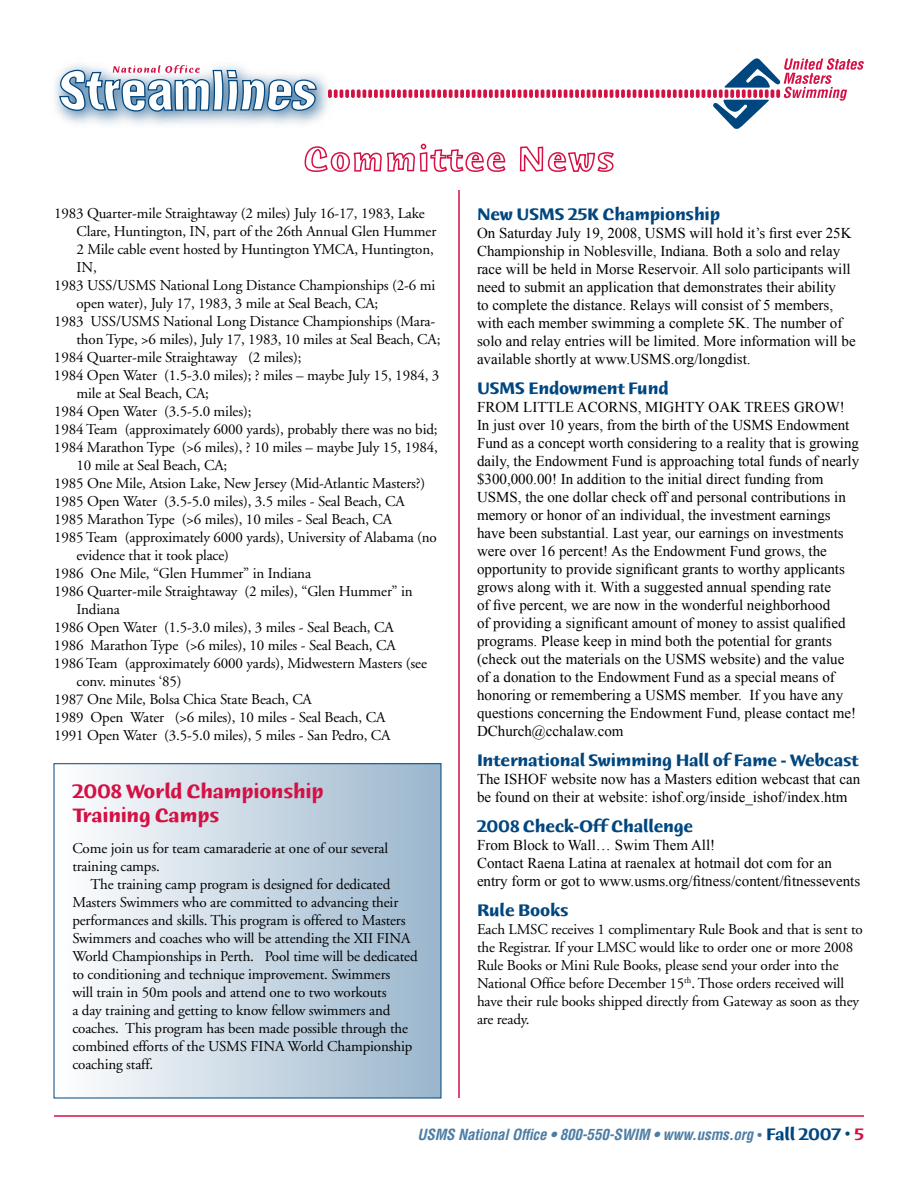
<style>
.page{position:relative;width:918px;height:1188px;background:#fff}
.page>*{position:absolute;margin:0;border:0;box-sizing:border-box;transform-origin:0 0}
.t1{font:700 21px/24px "Humana Sans ITC";letter-spacing:-.01em;color:#d31145}
.t2{font:700 18px "Humana Sans ITC";letter-spacing:-.01em;color:#00467f}
.t3{font:15px/18px "Adobe Garamond";letter-spacing:-.01em;color:#000}
.t4{font:15px/18px "Times New Roman";color:#000}
.t5{font:italic 700 condensed 15px "Helvetica";letter-spacing:-.01em;color:#4d7da5}
.s1{font-family:"Adobe Garamond";font-weight:400;font-style:normal;font-stretch:normal}
.s2{font-family:"Humana Sans ITC";font-style:normal;font-stretch:normal;font-size:18px;color:#00467f}
</style>
<div class="page">
<svg style="left:340px;top:58px;width:524px;height:71px"></svg>
<img style="left:55px;top:76px;width:285px;height:44px">
<svg style="left:58px;top:64px;width:259px;height:61px"></svg>
<hr style="left:54px;top:1115px;width:810px;height:2px;background:#d31145">
<hr style="left:458px;top:144px;width:2px;height:954px;background:#d31145">
<div style="left:54px;top:144px;width:810px;height:46px;background:#fff"></div>
<svg style="left:304px;top:143px;width:202px;height:29px"></svg>
<svg style="left:519px;top:146px;width:95px;height:26px"></svg>
<div style="left:54px;top:764px;width:387px;height:334px;background:linear-gradient(to right,#fff,#9ab6cc)"></div>
<p class="t3" style="left:54px;top:205px;width:372px">1983 Quarter-mile Straightaway (2 miles) July 16-17, 1983, Lake</p>
<p class="t3" style="left:76px;top:223px;width:361px">Clare, Huntington, IN, part of the 26th Annual Glen Hummer</p>
<p class="t3" style="left:76px;top:241px;width:359px">2 Mile cable event hosted by Huntington YMCA, Huntington,</p>
<p class="t3" style="left:76px;top:259px;width:22px">IN,</p>
<p class="t3" style="left:54px;top:277px;width:383px">1983 USS/USMS National Long Distance Championships (2-6 mi</p>
<p class="t3" style="left:76px;top:295px;width:303px">open water), July 17, 1983, 3 mile at Seal Beach, CA;</p>
<p class="t3" style="left:54px;top:313px;width:383px">1983 USS/USMS National Long Distance Championships (Mara-</p>
<p class="t3" style="left:76px;top:331px;width:365px">thon Type, &gt;6 miles), July 17, 1983, 10 miles at Seal Beach, CA;</p>
<p class="t3" style="left:54px;top:349px;width:249px">1984 Quarter-mile Straightaway (2 miles);</p>
<p class="t3" style="left:54px;top:367px;width:387px">1984 Open Water (1.5-3.0 miles); ? miles – maybe July 15, 1984, 3</p>
<p class="t3" style="left:76px;top:385px;width:134px">mile at Seal Beach, CA;</p>
<p class="t3" style="left:54px;top:403px;width:199px">1984 Open Water (3.5-5.0 miles);</p>
<p class="t3" style="left:54px;top:421px;width:385px">1984 Team (approximately 6000 yards), probably there was no bid;</p>
<p class="t3" style="left:54px;top:439px;width:385px">1984 Marathon Type (&gt;6 miles), ? 10 miles – maybe July 15, 1984,</p>
<p class="t3" style="left:76px;top:457px;width:152px">10 mile at Seal Beach, CA;</p>
<p class="t3" style="left:54px;top:475px;width:373px">1985 One Mile, Atsion Lake, New Jersey (Mid-Atlantic Masters?)</p>
<p class="t3" style="left:54px;top:493px;width:352px">1985 Open Water (3.5-5.0 miles), 3.5 miles - Seal Beach, CA</p>
<p class="t3" style="left:54px;top:511px;width:340px">1985 Marathon Type (&gt;6 miles), 10 miles - Seal Beach, CA</p>
<p class="t3" style="left:54px;top:529px;width:384px">1985 Team (approximately 6000 yards), University of Alabama (no</p>
<p class="t3" style="left:76px;top:547px;width:154px">evidence that it took place)</p>
<p class="t3" style="left:54px;top:565px;width:259px">1986 One Mile, “Glen Hummer” in Indiana</p>
<p class="t3" style="left:54px;top:583px;width:360px">1986 Quarter-mile Straightaway (2 miles), “Glen Hummer” in</p>
<p class="t3" style="left:76px;top:601px;width:45px">Indiana</p>
<p class="t3" style="left:54px;top:619px;width:341px">1986 Open Water (1.5-3.0 miles), 3 miles - Seal Beach, CA</p>
<p class="t3" style="left:54px;top:637px;width:343px">1986 Marathon Type (&gt;6 miles), 10 miles - Seal Beach, CA</p>
<p class="t3" style="left:54px;top:655px;width:374px">1986 Team (approximately 6000 yards), Midwestern Masters (see</p>
<p class="t3" style="left:76px;top:673px;width:107px">conv. minutes ‘85)</p>
<p class="t3" style="left:54px;top:691px;width:259px">1987 One Mile, Bolsa Chica State Beach, CA</p>
<p class="t3" style="left:54px;top:709px;width:333px">1989 Open Water (&gt;6 miles), 10 miles - Seal Beach, CA</p>
<p class="t3" style="left:54px;top:727px;width:338px">1991 Open Water (3.5-5.0 miles), 5 miles - San Pedro, CA</p>
<h1 class="t1" style="left:72px;top:779px;width:253px">2008 World Championship<br>Training Camps</h1>
<p class="t3" style="left:72px;top:840px;width:317px">Come join us for team camaraderie at one of our several training camps.</p>
<p class="t3" style="left:72px;top:876px;width:347px;text-indent:18px">The training camp program is designed for dedicated Masters Swimmers who are committed to advancing their performances and skills. This program is offered to Masters Swimmers and coaches who will be attending the XII FINA World Championships in Perth. Pool time will be dedicated to conditioning and technique improvement. Swimmers<br>will train in 50m pools and attend one to two workouts<br>a day training and getting to know fellow swimmers and coaches. This program has been made possible through the combined efforts of the USMS FINA World Championship coaching staff.</p>
<p class="t2" style="left:477px;top:205px;width:245px">New USMS 25K Championship</p>
<p class="t4" style="left:477px;top:224px;width:380px">On Saturday July 19, 2008, USMS will hold it’s first ever 25K Championship in Noblesville, Indiana. Both a solo and relay race will be held in Morse Reservoir. All solo participants will need to submit an application that demonstrates their ability<br>to complete the distance. Relays will consist of 5 members, with each member swimming a complete 5K. The number of solo and relay entries will be limited. More information will be available shortly at www.USMS.org/longdist.</p>
<p class="t2" style="left:477px;top:379px;width:193px">USMS Endowment Fund</p>
<p class="t4" style="left:477px;top:398px;width:384px">FROM LITTLE ACORNS, MIGHTY OAK TREES GROW!<br>In just over 10 years, from the birth of the USMS Endowment Fund as a concept worth considering to a reality that is growing daily, the Endowment Fund is approaching total funds of nearly $300,000.00! In addition to the initial direct funding from USMS, the one dollar check off and personal contributions in memory or honor of an individual, the investment earnings have been substantial. Last year, our earnings on investments were over 16 percent! As the Endowment Fund grows, the opportunity to provide significant grants to worthy applicants grows along with it. With a suggested annual spending rate<br>of five percent, we are now in the wonderful neighborhood<br>of providing a significant amount of money to assist qualified programs. Please keep in mind both the potential for grants (check out the materials on the USMS website) and the value of a donation to the Endowment Fund as a special means of honoring or remembering a USMS member. If you have any questions concerning the Endowment Fund, please contact me!<br>DChurch@cchalaw.com</p>
<p class="t2" style="left:477px;top:751px;width:383px">International Swimming Hall of Fame - Webcast</p>
<p class="t4" style="left:477px;top:770px;width:385px">The ISHOF website now has a Masters edition webcast that can be found on their at website: ishof.org/inside_ishof/index.htm</p>
<p class="t2" style="left:477px;top:817px;width:218px">2008 Check-Off Challenge</p>
<p class="t4" style="left:477px;top:836px;width:385px">From Block to Wall… Swim Them All!<br>Contact Raena Latina at raenalex at hotmail dot com for an entry form or got to www.usms.org/fitness/content/fitnessevents</p>
<p class="t2" style="left:477px;top:901px;width:93px">Rule Books</p>
<p class="t3" style="left:477px;top:921px;width:387px">Each LMSC receives 1 complimentary Rule Book and that is sent to the Registrar. If your LMSC would like to order one or more 2008<br>Rule Books or Mini Rule Books, please send your order into the National Office before December 15<sup>th</sup>. Those orders received will have their rule books shipped directly from Gateway as soon as they are ready.</p>
<p class="t5" style="left:418px;top:1125px;width:435px">USMS National Office • 800-550-SWIM • www.usms.org <span class="s1">•</span> <span class="s2">Fall 2007 •</span></p>
</div>
